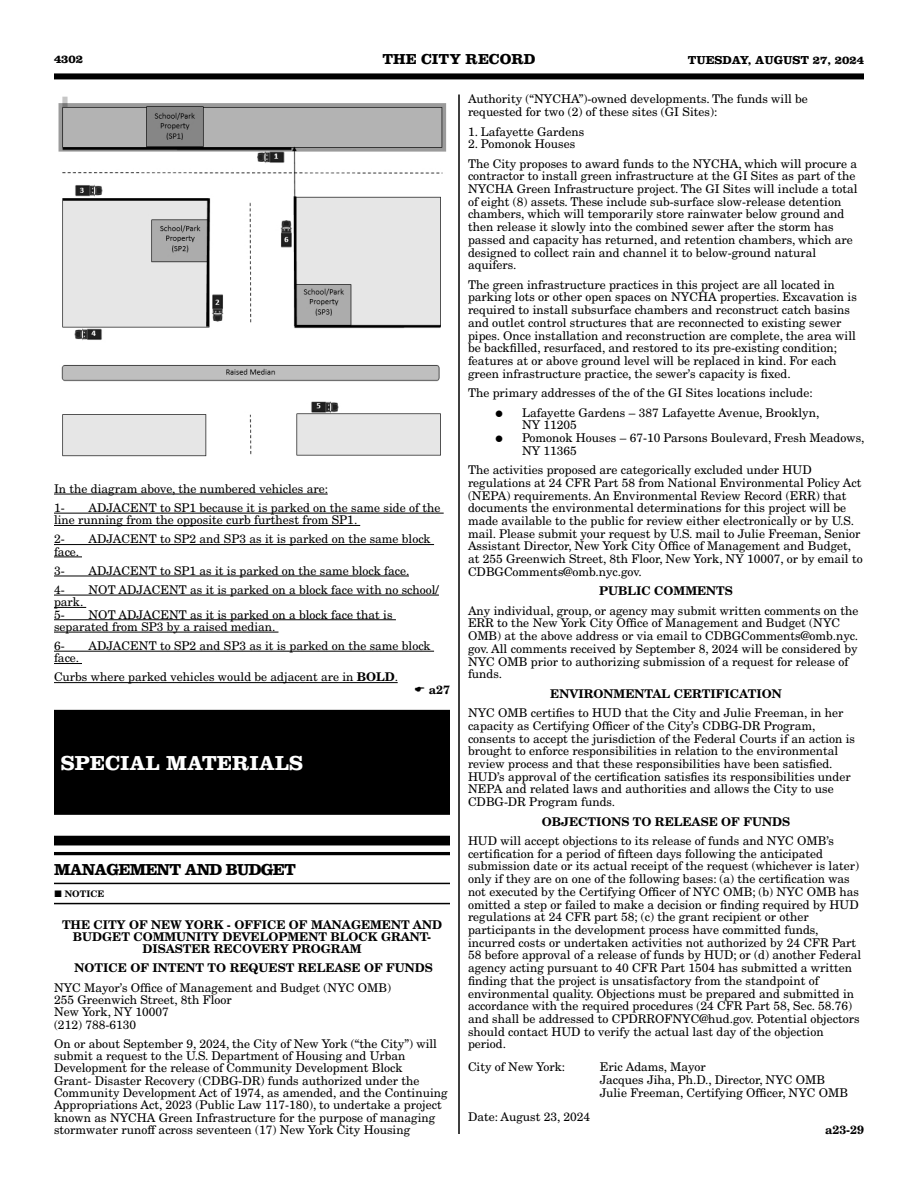
<style>
.page{position:relative;width:918px;height:1188px;background:#fff}
.page>*{position:absolute;margin:0;border:0;box-sizing:border-box;transform-origin:0 0}
.sec_name{font:700 21px "Clarendon LT Std";color:#fff}
.agency_name{font:700 16.5px "Clarendon LT Std";letter-spacing:-.05em;color:#000}
.t1{font:700 15px "Clarendon LT Std";color:#000}
.Level_2{font:12px/12.8px "New Century Schlbk LT Std";color:#000}
._1st_graph{font:700 12px/12.3px "New Century Schlbk LT Std";color:#000;text-align:center}
.t2{font:700 12px "Clarendon LT Std";color:#000}
.AA_Left_pg{font:700 12px "Clarendon LT Std";color:#000}
.t3{font:700 9px "New Century Schlbk LT Std";color:#000}
.s1{font-weight:700}
</style>
<div class="page">
<hr style="left:458px;top:94px;width:2px;height:1040px;background:#000">
<div style="left:54px;top:73px;width:810px;height:6px;background:#000"></div>
<hr style="left:54px;top:494px;width:274px;height:1px;background:#000">
<hr style="left:54px;top:513px;width:390px;height:1px;background:#000">
<hr style="left:54px;top:525px;width:306px;height:1px;background:#000">
<hr style="left:54px;top:544px;width:380px;height:1px;background:#000">
<svg style="left:54px;top:557px;width:28px;height:1px"></svg>
<hr style="left:54px;top:576px;width:355px;height:1px;background:#000">
<hr style="left:54px;top:595px;width:385px;height:1px;background:#000">
<hr style="left:54px;top:607px;width:32px;height:1px;background:#000">
<hr style="left:54px;top:619px;width:342px;height:1px;background:#000">
<hr style="left:54px;top:632px;width:224px;height:1px;background:#000">
<hr style="left:54px;top:651px;width:380px;height:1px;background:#000">
<svg style="left:54px;top:663px;width:28px;height:1px"></svg>
<hr style="left:54px;top:682px;width:344px;height:1px;background:#000">
<div style="left:54px;top:710px;width:396px;height:105px;background:#000"></div>
<div style="left:54px;top:836px;width:396px;height:9px;background:#000"></div>
<hr style="left:54px;top:852px;width:396px;height:3px;background:#000">
<hr style="left:54px;top:883px;width:396px;height:1px;background:#000">
<hr style="left:54px;top:903px;width:396px;height:1px;background:#000">
<img style="left:58px;top:97px;width:389px;height:360px">
<p class="AA_Left_pg" style="left:54px;top:52px;width:31px">4302</p>
<p class="t1" style="left:382px;top:50px;width:155px">THE CITY RECORD</p>
<p class="t2" style="left:688px;top:53px;width:178px">TUESDAY, AUGUST 27, 2024</p>
<p class="Level_2" style="left:54px;top:482px;width:276px">In the diagram above, the numbered vehicles are:</p>
<p class="Level_2" style="left:54px;top:501px;width:12px">1-</p>
<p class="Level_2" style="left:54px;top:501px;width:388px;line-height:12.3px;text-indent:34px">ADJACENT to SP1 because it is parked on the same side of the line running from the opposite curb furthest from SP1.</p>
<p class="Level_2" style="left:54px;top:533px;width:12px">2-</p>
<p class="Level_2" style="left:88px;top:533px;width:344px">ADJACENT to SP2 and SP3 as it is parked on the same block</p>
<p class="Level_2" style="left:54px;top:545px;width:25px">face.</p>
<p class="Level_2" style="left:54px;top:564px;width:12px">3-</p>
<p class="Level_2" style="left:88px;top:564px;width:321px">ADJACENT to SP1 as it is parked on the same block face.</p>
<p class="Level_2" style="left:54px;top:583px;width:12px">4-</p>
<p class="Level_2" style="left:88px;top:583px;width:352px">NOT ADJACENT as it is parked on a block face with no school/</p>
<p class="Level_2" style="left:54px;top:596px;width:29px">park.</p>
<p class="Level_2" style="left:54px;top:608px;width:12px">5-</p>
<p class="Level_2" style="left:54px;top:608px;width:340px;line-height:12.3px;text-indent:34px">NOT ADJACENT as it is parked on a block face that is separated from SP3 by a raised median.</p>
<p class="Level_2" style="left:54px;top:639px;width:12px">6-</p>
<p class="Level_2" style="left:88px;top:639px;width:344px">ADJACENT to SP2 and SP3 as it is parked on the same block</p>
<p class="Level_2" style="left:54px;top:652px;width:25px">face.</p>
<p class="Level_2" style="left:54px;top:671px;width:344px">Curbs where parked vehicles would be adjacent are in <span class="s1">BOLD</span>.</p>
<p class="_1st_graph" style="left:429px;top:683px;width:23px">a27</p>
<p class="sec_name" style="left:61px;top:750px;width:244px">SPECIAL MATERIALS</p>
<p class="agency_name" style="left:54px;top:860px;width:243px">MANAGEMENT AND BUDGET</p>
<p class="t3" style="left:65px;top:888px;width:41px">NOTICE</p>
<p class="_1st_graph" style="left:62px;top:918px;width:381px">THE CITY OF NEW YORK - OFFICE OF MANAGEMENT AND<br>BUDGET COMMUNITY DEVELOPMENT BLOCK GRANT-<br>DISASTER RECOVERY PROGRAM</p>
<p class="_1st_graph" style="left:74px;top:962px;width:360px">NOTICE OF INTENT TO REQUEST RELEASE OF FUNDS</p>
<p class="Level_2" style="left:54px;top:981px;width:339px">NYC Mayor’s Office of Management and Budget (NYC OMB)</p>
<p class="Level_2" style="left:54px;top:993px;width:179px">255 Greenwich Street, 8th Floor</p>
<p class="Level_2" style="left:54px;top:1006px;width:116px">New York, NY 10007</p>
<p class="Level_2" style="left:54px;top:1018px;width:84px">(212) 788-6130</p>
<p class="Level_2" style="left:54px;top:1037px;width:395px;line-height:12.3px">On or about September 9, 2024, the City of New York (“the City”) will submit a request to the U.S. Department of Housing and Urban Development for the release of Community Development Block<br>Grant- Disaster Recovery (CDBG-DR) funds authorized under the Community Development Act of 1974, as amended, and the Continuing Appropriations Act, 2023 (Public Law 117-180), to undertake a project known as NYCHA Green Infrastructure for the purpose of managing stormwater runoff across seventeen (17) New York City Housing</p>
<p class="Level_2" style="left:468px;top:93px;width:341px">Authority (“NYCHA”)-owned developments. The funds will be requested for two (2) of these sites (GI Sites):</p>
<p class="Level_2" style="left:468px;top:125px;width:118px">1. Lafayette Gardens</p>
<p class="Level_2" style="left:468px;top:138px;width:109px">2. Pomonok Houses</p>
<p class="Level_2" style="left:468px;top:157px;width:391px">The City proposes to award funds to the NYCHA, which will procure a contractor to install green infrastructure at the GI Sites as part of the NYCHA Green Infrastructure project. The GI Sites will include a total of eight (8) assets. These include sub-surface slow-release detention chambers, which will temporarily store rainwater below ground and then release it slowly into the combined sewer after the storm has passed and capacity has returned, and retention chambers, which are designed to collect rain and channel it to below-ground natural aquifers.</p>
<p class="Level_2" style="left:468px;top:278px;width:390px">The green infrastructure practices in this project are all located in parking lots or other open spaces on NYCHA properties. Excavation is required to install subsurface chambers and reconstruct catch basins and outlet control structures that are reconnected to existing sewer pipes. Once installation and reconstruction are complete, the area will be backfilled, resurfaced, and restored to its pre-existing condition; features at or above ground level will be replaced in kind. For each green infrastructure practice, the sewer’s capacity is fixed.</p>
<p class="Level_2" style="left:468px;top:387px;width:346px">The primary addresses of the of the GI Sites locations include:</p>
<p class="Level_2" style="left:522px;top:406px;width:299px">Lafayette Gardens – 387 Lafayette Avenue, Brooklyn,<br>NY 11205</p>
<p class="Level_2" style="left:522px;top:431px;width:344px">Pomonok Houses – 67-10 Parsons Boulevard, Fresh Meadows,<br>NY 11365</p>
<p class="Level_2" style="left:468px;top:464px;width:396px">The activities proposed are categorically excluded under HUD regulations at 24 CFR Part 58 from National Environmental Policy Act (NEPA) requirements. An Environmental Review Record (ERR) that documents the environmental determinations for this project will be made available to the public for review either electronically or by U.S. mail. Please submit your request by U.S. mail to Julie Freeman, Senior Assistant Director, New York City Office of Management and Budget, at 255 Greenwich Street, 8th Floor, New York, NY 10007, or by email to CDBGComments@omb.nyc.gov.</p>
<p class="_1st_graph" style="left:599px;top:585px;width:135px">PUBLIC COMMENTS</p>
<p class="Level_2" style="left:468px;top:604px;width:392px">Any individual, group, or agency may submit written comments on the ERR to the New York City Office of Management and Budget (NYC OMB) at the above address or via email to CDBGComments@omb.nyc. gov. All comments received by September 8, 2024 will be considered by NYC OMB prior to authorizing submission of a request for release of funds.</p>
<p class="_1st_graph" style="left:550px;top:687px;width:233px">ENVIRONMENTAL CERTIFICATION</p>
<p class="Level_2" style="left:468px;top:707px;width:389px">NYC OMB certifies to HUD that the City and Julie Freeman, in her capacity as Certifying Officer of the City’s CDBG-DR Program, consents to accept the jurisdiction of the Federal Courts if an action is brought to enforce responsibilities in relation to the environmental review process and that these responsibilities have been satisfied.<br>HUD’s approval of the certification satisfies its responsibilities under NEPA and related laws and authorities and allows the City to use CDBG-DR Program funds.</p>
<p class="_1st_graph" style="left:542px;top:815px;width:250px">OBJECTIONS TO RELEASE OF FUNDS</p>
<p class="Level_2" style="left:468px;top:834px;width:395px">HUD will accept objections to its release of funds and NYC OMB’s certification for a period of fifteen days following the anticipated submission date or its actual receipt of the request (whichever is later) only if they are on one of the following bases: (a) the certification was not executed by the Certifying Officer of NYC OMB; (b) NYC OMB has omitted a step or failed to make a decision or finding required by HUD regulations at 24 CFR part 58; (c) the grant recipient or other participants in the development process have committed funds, incurred costs or undertaken activities not authorized by 24 CFR Part 58 before approval of a release of funds by HUD; or (d) another Federal agency acting pursuant to 40 CFR Part 1504 has submitted a written finding that the project is unsatisfactory from the standpoint of environmental quality. Objections must be prepared and submitted in accordance with the required procedures (24 CFR Part 58, Sec. 58.76) and shall be addressed to CPDRROFNYC@hud.gov. Potential objectors should contact HUD to verify the actual last day of the objection period.</p>
<p class="Level_2" style="left:468px;top:1060px;width:99px">City of New York:</p>
<p class="Level_2" style="left:600px;top:1060px;width:108px">Eric Adams, Mayor</p>
<p class="Level_2" style="left:600px;top:1073px;width:227px">Jacques Jiha, Ph.D., Director, NYC OMB</p>
<p class="Level_2" style="left:600px;top:1087px;width:250px">Julie Freeman, Certifying Officer, NYC OMB</p>
<p class="Level_2" style="left:468px;top:1111px;width:124px">Date: August 23, 2024</p>
<p class="_1st_graph" style="left:825px;top:1123px;width:40px">a23-29</p>
</div>
